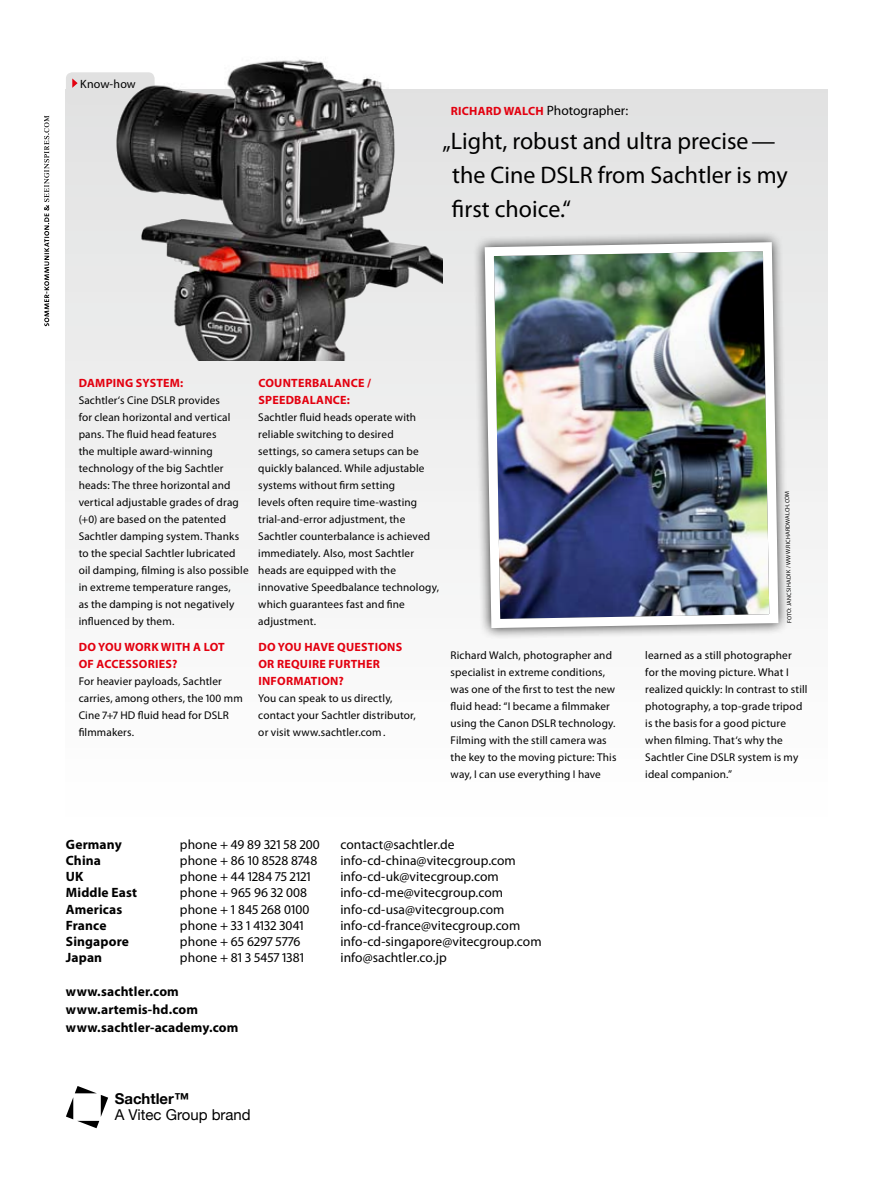
<style>
.page{position:relative;width:893px;height:1191px;background:#fff}
.page>*{position:absolute;margin:0;border:0;box-sizing:border-box;transform-origin:0 0}
.t1{font:24px/34px "Myriad Pro";color:#000}
.t2{font:15px/15.3px "Helvetica Neue";color:#000}
.t3{font:13.5px "Myriad Pro";letter-spacing:.005em;color:#000}
.t4{font:700 13.5px/18px "Myriad Pro";letter-spacing:.01em;color:#000}
.t5{font:700 12px/17px "Myriad Pro";letter-spacing:.02em;color:#e3000f}
.t6{font:12px "Myriad Pro";letter-spacing:.01em;color:#000}
.t7{font:11.25px/17px "Myriad Pro";letter-spacing:.01em;color:#000}
.t8{font:6px "Myriad Pro";color:#000}
.s1{font-weight:700;font-size:12px;color:#e3000f}
.s2{font-weight:700}
.s3{font-weight:700;font-size:15.15px}
</style>
<div class="page">
<div style="left:66px;top:89px;width:761px;height:736px;background:linear-gradient(to bottom,#e1e1e1,#fff)"></div>
<svg style="left:66px;top:1086px;width:42px;height:42px"></svg>
<div style="left:66px;top:72px;width:89px;height:32px;background:#e1e1e1;border-radius:6px"></div>
<svg style="left:72px;top:78px;width:6px;height:10px"></svg>
<svg style="left:44px;top:116px;width:5px;height:210px"></svg>
<div style="left:472px;top:230px;width:317px;height:409px;background:#000;opacity:.8"></div>
<img style="left:480px;top:238px;width:303px;height:394px">
<img style="left:103px;top:59px;width:339px;height:302px">
<p class="t6" style="left:80px;top:76px;width:57px">Know-how</p>
<p class="t3" style="left:451px;top:102px;width:179px"><span class="s1">RICHARD WALCH</span> Photographer:</p>
<h1 class="t1" style="left:452px;top:123px;width:337px;text-indent:-10px">„Light, robust and ultra precise— the Cine DSLR from Sachtler is my first choice.“</h1>
<p class="t5" style="left:79px;top:374px;width:106px">DAMPING SYSTEM:</p>
<p class="t7" style="left:79px;top:392px;width:171px">Sachtler‘s Cine DSLR provides<br>for clean horizontal and vertical pans. The fluid head features<br>the multiple award-winning technology of the big Sachtler heads: The three horizontal and vertical adjustable grades of drag (+0) are based on the patented<br>Sachtler damping system. Thanks to the special Sachtler lubricated oil damping, filming is also possible in extreme temperature ranges,<br>as the damping is not negatively influenced by them.</p>
<p class="t5" style="left:79px;top:638px;width:147px">DO YOU WORK WITH A LOT<br>OF ACCESSORIES?</p>
<p class="t7" style="left:79px;top:672px;width:166px">For heavier payloads, Sachtler carries, among others, the 100 mm<br>Cine 7+7 HD fluid head for DSLR filmmakers.</p>
<p class="t5" style="left:258px;top:374px;width:114px">COUNTERBALANCE /<br>SPEEDBALANCE:</p>
<p class="t7" style="left:258px;top:409px;width:182px">Sachtler fluid heads operate with reliable switching to desired<br>settings, so camera setups can be quickly balanced. While adjustable systems without firm setting<br>levels often require time-wasting trial-and-error adjustment, the<br>Sachtler counterbalance is achieved immediately. Also, most Sachtler heads are equipped with the innovative Speedbalance technology, which guarantees fast and fine adjustment.</p>
<p class="t5" style="left:258px;top:638px;width:144px">DO YOU HAVE QUESTIONS<br>OR REQUIRE FURTHER<br>INFORMATION?</p>
<p class="t7" style="left:258px;top:689px;width:159px">You can speak to us directly, contact your Sachtler distributor, or visit www.sachtler.com.</p>
<p class="t7" style="left:451px;top:647px;width:167px">Richard Walch, photographer and specialist in extreme conditions, was one of the first to test the new fluid head: “I became a filmmaker using the Canon DSLR technology.<br>Filming with the still camera was the key to the moving picture: This way, I can use everything I have</p>
<p class="t8" style="left:784px;top:505px;width:8px;rotate:-91deg">c o m.</p>
<p class="t8" style="left:784px;top:549px;width:7px;rotate:-91deg">r i c h a r d wa l c h.</p>
<p class="t8" style="left:785px;top:568px;width:9px;rotate:-91deg">/ www</p>
<p class="t8" style="left:785px;top:586px;width:9px;rotate:-91deg">Hadik</p>
<p class="t8" style="left:785px;top:609px;width:17px;rotate:-91deg">: Jancsi</p>
<p class="t8" style="left:786px;top:623px;width:8px;rotate:-91deg">Foto</p>
<p class="t7" style="left:645px;top:647px;width:164px">learned as a still photographer for the moving picture. What I realized quickly: In contrast to still photography, a top-grade tripod is the basis for a good picture when filming. That‘s why the<br>Sachtler Cine DSLR system is my ideal companion.”</p>
<p class="t4" style="left:66px;top:834px;width:57px">GERMANY</p>
<p class="t3" style="left:180px;top:836px;width:141px">phone + 49 89 321 58 200</p>
<p class="t3" style="left:340px;top:836px;width:116px">contact@sachtler.de</p>
<p class="t4" style="left:66px;top:851px;width:37px">CHINA</p>
<p class="t3" style="left:180px;top:852px;width:139px">phone + 86 10 8528 8748</p>
<p class="t3" style="left:340px;top:852px;width:177px">info-cd-china@vitecgroup.com</p>
<p class="t4" style="left:66px;top:867px;width:10px">UK</p>
<p class="t3" style="left:180px;top:868px;width:133px">phone + 44 1284 75 2121</p>
<p class="t3" style="left:340px;top:868px;width:160px">info-cd-uk@vitecgroup.com</p>
<p class="t4" style="left:66px;top:883px;width:73px">MIDDLE EAST</p>
<p class="t3" style="left:180px;top:884px;width:129px">phone + 965 96 32 008</p>
<p class="t3" style="left:340px;top:884px;width:164px">info-cd-me@vitecgroup.com</p>
<p class="t4" style="left:66px;top:899px;width:58px">AMERICAS</p>
<p class="t3" style="left:180px;top:900px;width:131px">phone + 1 845 268 0100</p>
<p class="t3" style="left:340px;top:900px;width:165px">info-cd-usa@vitecgroup.com</p>
<p class="t4" style="left:66px;top:915px;width:42px">FRANCE</p>
<p class="t3" style="left:180px;top:917px;width:125px">phone + 33 1 4132 3041</p>
<p class="t3" style="left:340px;top:917px;width:181px">info-cd-france@vitecgroup.com</p>
<p class="t4" style="left:66px;top:932px;width:65px">SINGAPORE</p>
<p class="t3" style="left:180px;top:933px;width:122px">phone + 65 6297 5776</p>
<p class="t3" style="left:340px;top:933px;width:203px">info-cd-singapore@vitecgroup.com</p>
<p class="t4" style="left:66px;top:948px;width:38px">JAPAN</p>
<p class="t3" style="left:180px;top:949px;width:126px">phone + 81 3 5457 1381</p>
<p class="t3" style="left:340px;top:949px;width:108px">info@sachtler.co.jp</p>
<p class="t4" style="left:66px;top:982px;width:174px">WWW.SACHTLER.COM<br>WWW.ARTEMIS-HD.COM<br>WWW.SACHTLER-ACADEMY.COM</p>
<h2 class="t2" style="left:115px;top:1091px;width:138px"><span class="s2">Sachtler</span><span class="s3">™<br></span>A Vitec Group brand</h2>
</div>
